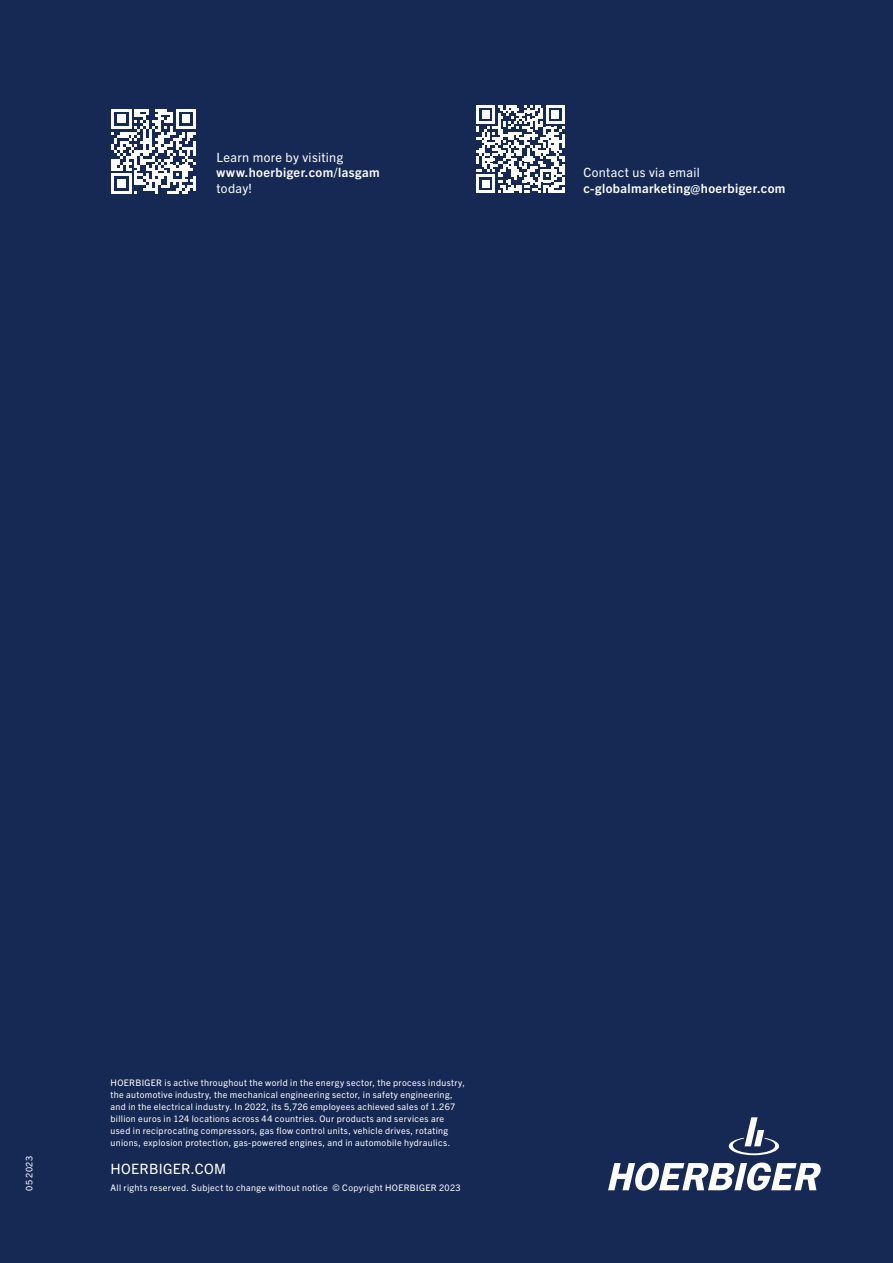
<style>
.page{position:relative;width:893px;height:1263px;background:#162954}
.page>*{position:absolute;margin:0;border:0;box-sizing:border-box;transform-origin:0 0}
.t1{font:14.25px "Trade Gothic Next LT Pro";letter-spacing:.02em;color:#fff}
.t2{font:700 12.75px "Trade Gothic Next LT Pro";letter-spacing:.03em;color:#fff}
.t3{font:12.75px "Trade Gothic Next LT Pro";letter-spacing:.025em;color:#fff}
.t4{font:9px/12px "Trade Gothic Next LT Pro";letter-spacing:.04em;color:#fff}
</style>
<div class="page">
<svg style="left:729px;top:1117px;width:50px;height:38px"></svg>
<svg style="left:608px;top:1162px;width:213px;height:29px"></svg>
<svg style="left:477px;top:105px;width:87px;height:88px"></svg>
<svg style="left:111px;top:109px;width:85px;height:85px"></svg>
<hr style="left:193px;top:176px;width:3px;height:15px;background:#fff">
<h2 class="t3" style="left:216px;top:148px;width:128px">Learn more by visiting</h2>
<h2 class="t2" style="left:216px;top:164px;width:165px">www.hoerbiger.com/lasgam</h2>
<h2 class="t3" style="left:216px;top:179px;width:37px">today!</h2>
<h2 class="t3" style="left:583px;top:164px;width:118px">Contact us via email</h2>
<h2 class="t2" style="left:583px;top:179px;width:203px">c-globalmarketing@hoerbiger.com</h2>
<p class="t4" style="left:111px;top:1076px;width:356px">HOERBIGER is active throughout the world in the energy sector, the process industry, the automotive industry, the mechanical engineering sector, in safety engineering, and in the electrical industry. In 2022, its 5,726 employees achieved sales of 1.267 billion euros in 124 locations across 44 countries. Our products and services are used in reciprocating compressors, gas flow control units, vehicle drives, rotating unions, explosion protection, gas-powered engines, and in automobile hydraulics.</p>
<p class="t4" style="left:23px;top:1191px;width:36px;rotate:-90deg">05 2023</p>
<h1 class="t1" style="left:111px;top:1159px;width:117px">HOERBIGER.COM</h1>
<p class="t4" style="left:111px;top:1181px;width:352px">All rights reserved. Subject to change without notice © Copyright HOERBIGER 2023</p>
</div>
